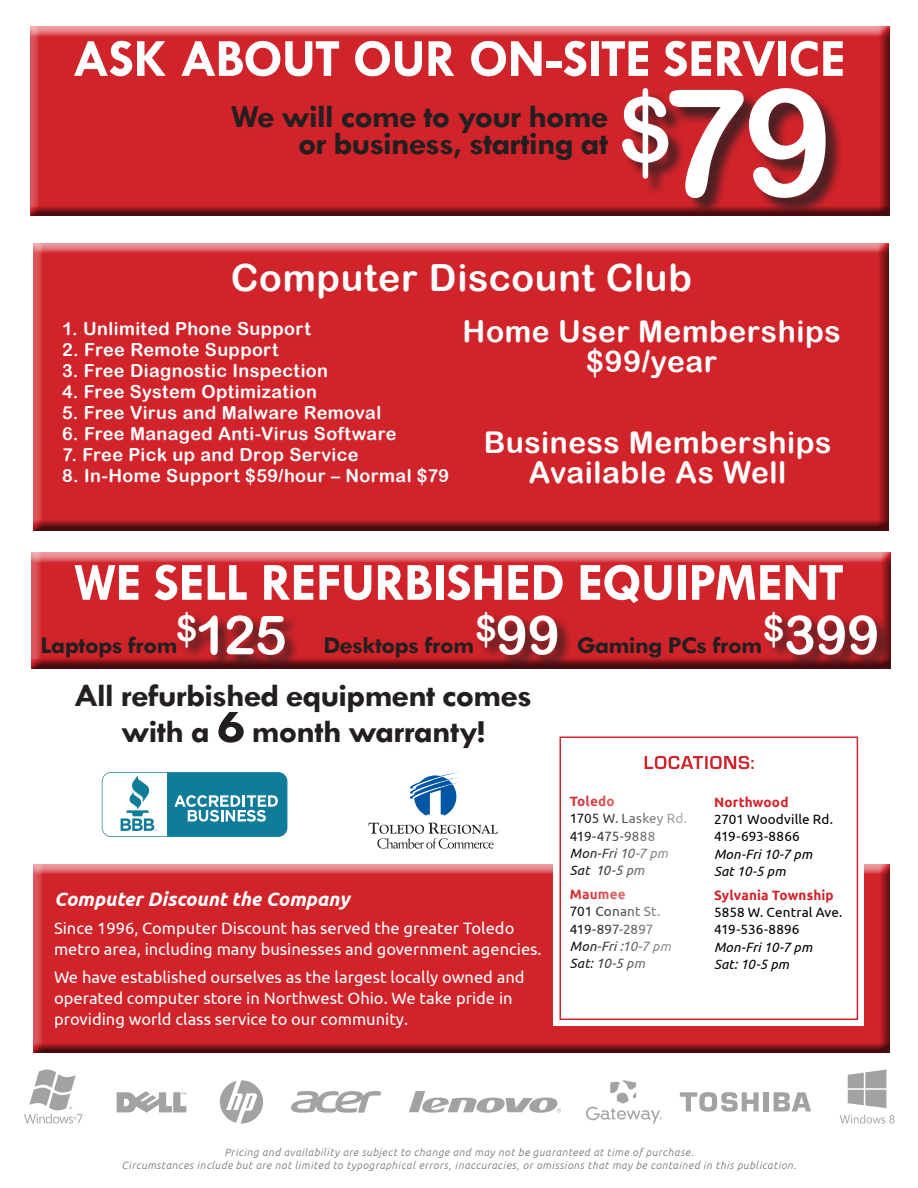
<style>
.page{position:relative;width:918px;height:1188px;background:#fff}
.page>*{position:absolute;margin:0;border:0;box-sizing:border-box;transform-origin:0 0}
.t1{font:150px "Arial Rounded MT Bold";color:#fff}
.t2{font:700 54px "Tw Cen";letter-spacing:-.015em;color:#fff}
.t3{font:54px "Arial Rounded MT Bold";letter-spacing:-.005em;color:#fff}
.Long_List_Subhead_Su{font:37.5px "Arial Rounded MT Bold";letter-spacing:.02em;color:#fff}
.t4{font:700 32.4px/27px "Tw Cen";letter-spacing:-.03em;color:#231f20;text-align:right;scale:1.11 1}
.t5{font:700 32.4px/36px "Tw Cen";letter-spacing:-.03em;color:#fff;text-align:center;scale:1.11 1}
.Long_List_Subhead_Su-2{font:30px "Arial Rounded MT Bold";letter-spacing:.02em;color:#fff}
.t6{font:700 29.7px "Tw Cen";letter-spacing:-.035em;color:#fff;scale:1.11 1}
.t7{font:700 24.3px "Tw Cen";letter-spacing:-.035em;color:#231f20;scale:1.11 1}
.t8{font:italic 700 19.5px "Ubuntu";color:#fff}
.Long_List_Subhead_Su-3{font:18px "Arial Rounded MT Bold";letter-spacing:.02em;color:#fff}
.t9{font:16.5px/21px "Ubuntu";color:#fff}
.t10{font:13.5px/17.2px "Ubuntu";letter-spacing:.01em;color:#010101}
.t11{font:italic 13.5px/17.2px "Ubuntu";letter-spacing:.01em;color:#010101}
.t12{font:700 13.5px "Ubuntu";letter-spacing:.015em;color:#d1232a}
.t13{font:italic 300 10.5px "Ubuntu";letter-spacing:.06em;color:#6c6d70}
.s1{font-size:48.6px}
.s2{font-weight:700;color:#d1232a}
.s3{font-style:italic}
</style>
<div class="page">
<div style="left:26px;top:26px;width:864px;height:192px;background:#231f20;opacity:.75"></div>
<div style="left:33px;top:864px;width:858px;height:190px;background:#231f20;opacity:.75"></div>
<svg style="left:409px;top:772px;width:50px;height:44px"></svg>
<svg style="left:368px;top:823px;width:130px;height:26px"></svg>
<svg style="left:102px;top:772px;width:185px;height:65px"></svg>
<div style="left:554px;top:756px;width:310px;height:270px;background:#fff"></div>
<div style="left:560px;top:736px;width:298px;height:284px;border:2px solid #d1232a"></div>
<svg style="left:645px;top:756px;width:109px;height:13px"></svg>
<svg style="left:220px;top:1080px;width:43px;height:44px"></svg>
<svg style="left:117px;top:1091px;width:69px;height:22px"></svg>
<svg style="left:291px;top:1091px;width:90px;height:22px"></svg>
<svg style="left:586px;top:1080px;width:76px;height:44px"></svg>
<svg style="left:840px;top:1115px;width:54px;height:8px"></svg>
<svg style="left:848px;top:1069px;width:38px;height:39px"></svg>
<svg style="left:24px;top:1070px;width:59px;height:54px"></svg>
<svg style="left:680px;top:1092px;width:79px;height:20px"></svg>
<div style="left:764px;top:1092px;width:5px;height:19px;background:#a4a1a1"></div>
<svg style="left:774px;top:1092px;width:37px;height:19px"></svg>
<svg style="left:409px;top:1091px;width:152px;height:22px"></svg>
<div style="left:625px;top:91px;width:219px;height:125px;background:#231f20;opacity:.75"></div>
<div style="left:27px;top:552px;width:864px;height:118px;background:#231f20;opacity:.75"></div>
<div style="left:177px;top:611px;width:123px;height:60px;background:#231f20;opacity:.75"></div>
<div style="left:477px;top:611px;width:96px;height:60px;background:#231f20;opacity:.75"></div>
<div style="left:764px;top:611px;width:128px;height:59px;background:#231f20;opacity:.75"></div>
<div style="left:28px;top:243px;width:862px;height:288px;background:#231f20;opacity:.75"></div>
<p class="t2" style="left:72px;top:26px;width:775px">ASK ABOUT OUR ON-SITE SERVICE</p>
<p class="t4" style="left:231px;top:103px;width:342px">We will come to your home or business, starting at</p>
<p class="t1" style="left:619px;top:54px;width:216px"><sup>$</sup>79</p>
<p class="t6" style="left:434px;top:249px;width:365px">NEED MORE DATA REFILL HERE</p>
<p class="Long_List_Subhead_Su" style="left:231px;top:256px;width:462px">Computer Discount Club</p>
<p class="Long_List_Subhead_Su-3" style="left:62px;top:318px;width:250px">1. Unlimited Phone Support</p>
<p class="Long_List_Subhead_Su-3" style="left:62px;top:339px;width:218px">2. Free Remote Support</p>
<p class="Long_List_Subhead_Su-3" style="left:62px;top:360px;width:268px">3. Free Diagnostic Inspection</p>
<p class="Long_List_Subhead_Su-3" style="left:62px;top:381px;width:256px">4. Free System Optimization</p>
<p class="Long_List_Subhead_Su-3" style="left:62px;top:402px;width:321px">5. Free Virus and Malware Removal</p>
<p class="Long_List_Subhead_Su-3" style="left:62px;top:423px;width:336px">6. Free Managed Anti-Virus Software</p>
<p class="Long_List_Subhead_Su-3" style="left:62px;top:444px;width:298px">7. Free Pick up and Drop Service</p>
<p class="Long_List_Subhead_Su-3" style="left:62px;top:465px;width:389px">8. In-Home Support $59/hour – Normal $79</p>
<p class="Long_List_Subhead_Su-2" style="left:463px;top:314px;width:379px">Home User Memberships</p>
<p class="Long_List_Subhead_Su-2" style="left:586px;top:344px;width:132px">$99/year</p>
<p class="t5" style="left:508px;top:316px;width:205px">50 GB's of Data: $15.95</p>
<p class="Long_List_Subhead_Su-2" style="left:484px;top:425px;width:349px">Business Memberships</p>
<p class="Long_List_Subhead_Su-2" style="left:529px;top:455px;width:259px">Available As Well</p>
<p class="t2" style="left:74px;top:550px;width:772px">WE SELL REFURBISHED EQUIPMENT</p>
<p class="t7" style="left:40px;top:631px;width:125px">Laptops from</p>
<p class="t7" style="left:323px;top:631px;width:138px">Desktops from</p>
<p class="t7" style="left:577px;top:631px;width:168px">Gaming PCs from</p>
<p class="t3" style="left:176px;top:603px;width:112px"><sup>$</sup>125</p>
<p class="t3" style="left:476px;top:603px;width:86px"><sup>$</sup>99</p>
<p class="t3" style="left:763px;top:603px;width:118px"><sup>$</sup>399</p>
<p class="t4" style="left:74px;top:677px;width:415px;line-height:36px;text-align:center">All refurbished equipment comes with a <span class="s1">6</span> month warranty!</p>
<p class="t8" style="left:54px;top:887px;width:297px">Computer Discount the Company</p>
<p class="t9" style="left:54px;top:917px;width:489px">Since 1996, Computer Discount has served the greater Toledo metro area, including many businesses and government agencies.</p>
<p class="t9" style="left:54px;top:966px;width:472px">We have established ourselves as the largest locally owned and operated computer store in Northwest Ohio. We take pride in providing world class service to our community.</p>
<p class="t12" style="left:570px;top:793px;width:46px">Toledo</p>
<p class="t10" style="left:570px;top:810px;width:119px">1705 W. Laskey Rd.<br>419-475-9888</p>
<p class="t11" style="left:570px;top:844px;width:100px">Mon-Fri 10-7 pm<br>Sat 10-5 pm</p>
<p class="t12" style="left:570px;top:886px;width:57px">Maumee</p>
<p class="t10" style="left:570px;top:903px;width:92px">701 Conant St.<br>419-897-2897</p>
<p class="t11" style="left:570px;top:937px;width:103px">Mon-Fri :10-7 pm<br>Sat: 10-5 pm</p>
<p class="t10" style="left:714px;top:793px;width:121px"><span class="s2">Northwood<br></span>2701 Woodville Rd.<br>419-693-8866<br><span class="s3">Mon-Fri 10-7 pm<br>Sat 10-5 pm</span></p>
<p class="t10" style="left:714px;top:886px;width:130px"><span class="s2">Sylvania Township<br></span>5858 W. Central Ave.<br>419-536-8896<br><span class="s3">Mon-Fri 10-7 pm<br>Sat: 10-5 pm</span></p>
<p class="t13" style="left:224px;top:1146px;width:471px">Pricing and availability are subject to change and may not be guaranteed at time of purchase.</p>
<p class="t13" style="left:122px;top:1159px;width:676px">Circumstances include but are not limited to typographical errors, inaccuracies, or omissions that may be contained in this publication.</p>
</div>
